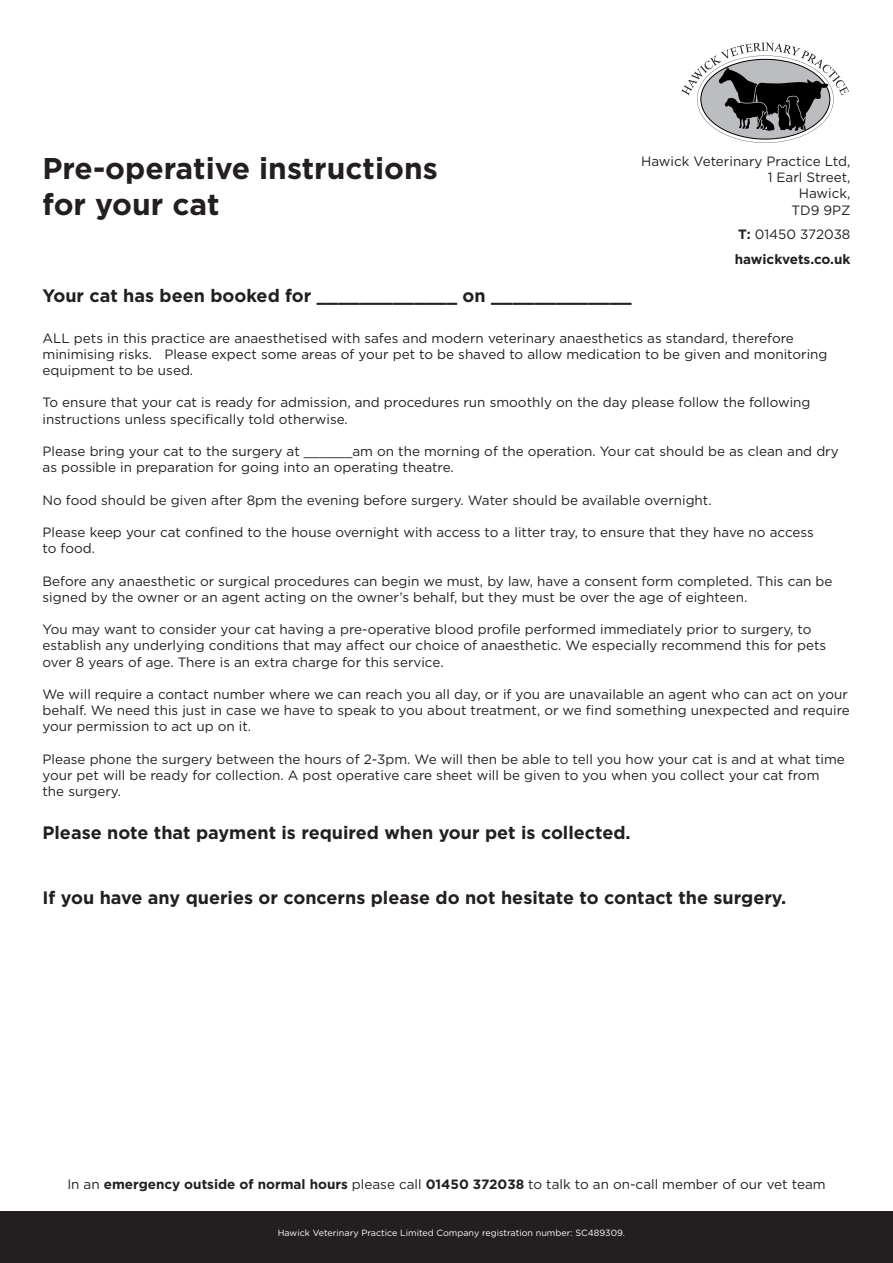
<style>
.page{position:relative;width:893px;height:1263px;background:#fff}
.page>*{position:absolute;margin:0;border:0;box-sizing:border-box;transform-origin:0 0}
.t1{font:700 30px/36px "Gotham";color:#231f20}
.t2{font:700 18px "Gotham";color:#231f20}
.t3{font:13.5px/16.2px "Gotham";color:#231f20}
.t4{font:700 13.5px/24.8px "Gotham";color:#231f20}
.t5{font:9px "Gotham Rounded";color:#fff}
.s1{font-weight:400}
.s2{font-weight:700}
</style>
<div class="page">
<svg style="left:681px;top:43px;width:168px;height:100px"></svg>
<div style="left:0;top:1212px;width:893px;height:51px;background:#231f20"></div>
<h1 class="t1" style="left:43px;top:150px;width:397px">Pre-operative instructions for your cat</h1>
<p class="t3" style="left:641px;top:153px;width:211px;text-align:right">Hawick Veterinary Practice Ltd,<br>1 Earl Street,<br>Hawick,<br>TD9 9PZ</p>
<p class="t4" style="left:735px;top:222px;width:117px">T: <span class="s1">01450 372038 </span>hawickvets.co.uk</p>
<h2 class="t2" style="left:43px;top:283px;width:591px">Your cat has been booked for _____________ on _____________</h2>
<p class="t3" style="left:43px;top:329px;width:786px">ALL pets in this practice are anaesthetised with safes and modern veterinary anaesthetics as standard, therefore minimising risks. Please expect some areas of your pet to be shaved to allow medication to be given and monitoring equipment to be used.</p>
<p class="t3" style="left:43px;top:394px;width:769px">To ensure that your cat is ready for admission, and procedures run smoothly on the day please follow the following instructions unless specifically told otherwise.</p>
<p class="t3" style="left:43px;top:443px;width:798px">Please bring your cat to the surgery at ______am on the morning of the operation. Your cat should be as clean and dry as possible in preparation for going into an operating theatre.</p>
<p class="t3" style="left:43px;top:491px;width:671px">No food should be given after 8pm the evening before surgery. Water should be available overnight.</p>
<p class="t3" style="left:43px;top:524px;width:773px">Please keep your cat confined to the house overnight with access to a litter tray, to ensure that they have no access to food.</p>
<p class="t3" style="left:43px;top:572px;width:791px">Before any anaesthetic or surgical procedures can begin we must, by law, have a consent form completed. This can be signed by the owner or an agent acting on the owner’s behalf, but they must be over the age of eighteen.</p>
<p class="t3" style="left:43px;top:621px;width:785px">You may want to consider your cat having a pre-operative blood profile performed immediately prior to surgery, to establish any underlying conditions that may affect our choice of anaesthetic. We especially recommend this for pets over 8 years of age. There is an extra charge for this service.</p>
<p class="t3" style="left:43px;top:686px;width:809px">We will require a contact number where we can reach you all day, or if you are unavailable an agent who can act on your behalf. We need this just in case we have to speak to you about treatment, or we find something unexpected and require your permission to act up on it.</p>
<p class="t3" style="left:43px;top:751px;width:804px">Please phone the surgery between the hours of 2-3pm. We will then be able to tell you how your cat is and at what time your pet will be ready for collection. A post operative care sheet will be given to you when you collect your cat from<br>the surgery.</p>
<h2 class="t2" style="left:43px;top:821px;width:590px">Please note that payment is required when your pet is collected.</h2>
<h2 class="t2" style="left:43px;top:886px;width:745px">If you have any queries or concerns please do not hesitate to contact the surgery.</h2>
<p class="t3" style="left:67px;top:1175px;width:760px">In an <span class="s2">emergency outside of normal hours</span> please call <span class="s2">01450 372038</span> to talk to an on-call member of our vet team</p>
<p class="t5" style="left:278px;top:1226px;width:349px">Hawick Veterinary Practice Limited Company registration number: SC489309.</p>
</div>
